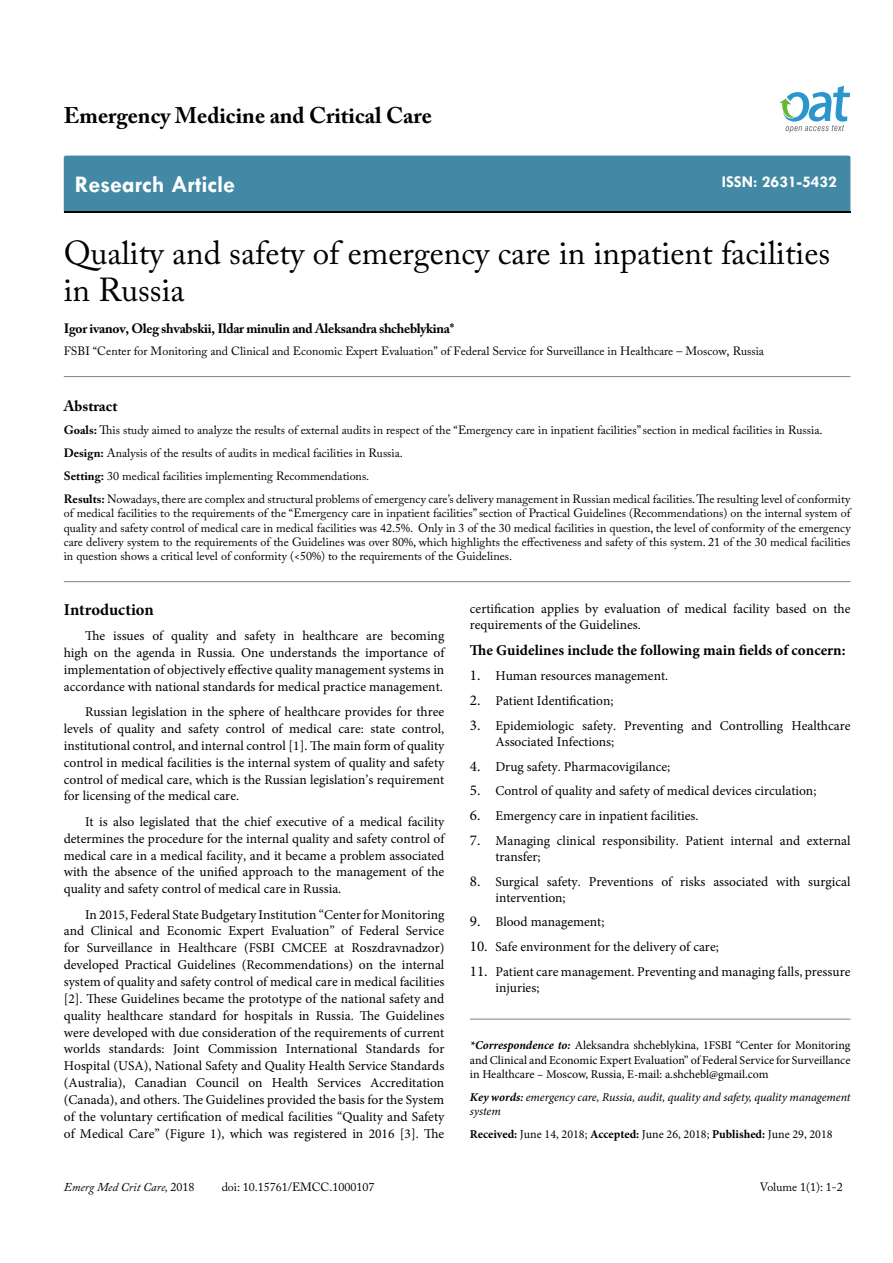
<style>
.page{position:relative;width:893px;height:1263px;background:#fff}
.page>*{position:absolute;margin:0;border:0;box-sizing:border-box;transform-origin:0 0}
.t1{font:33px/37.5px "Adobe Caslon Pro";color:#000}
.t2{font:700 24px "Tw Cen";color:#fff}
.t3{font:700 22.5px "Adobe Caslon Pro";color:#000}
.t4{font:700 16.5px "Tw Cen";color:#fff}
.t5{font:700 16.5px "Minion Pro";letter-spacing:-.005em;color:#000}
.t6{font:700 15px "Minion Pro";color:#000}
.t7{font:700 15px "Adobe Caslon Pro";color:#000}
.t8{font:13.5px/16.8px "Minion Pro";color:#000}
.t9{font:700 13.5px "Adobe Caslon Pro";letter-spacing:-.02em;color:#000}
.t10{font:12px/23px "Adobe Caslon Pro";color:#000}
.t11{font:12px/14.4px "Minion Pro";color:#000;text-align:justify}
.t12{font:italic 12px/14.4px "Minion Pro";letter-spacing:-.005em;color:#000}
.t13{font:italic 12px "Adobe Caslon Pro";color:#000}
.s1{font-weight:700}
.s2{font-size:15px}
.s3{font-weight:700;font-style:italic}
.s4{font-weight:600}
.s5{font-style:normal}
</style>
<div class="page">
<div style="left:64px;top:156px;width:786px;height:56px;background:#4389a5"></div>
<svg style="left:779px;top:86px;width:71px;height:47px"></svg>
<hr style="left:64px;top:581px;width:786px;height:1px;background:#808285">
<hr style="left:64px;top:376px;width:786px;height:1px;background:#808285">
<hr style="left:470px;top:1019px;width:380px;height:1px;background:#808285">
<h3 class="t3" style="left:64px;top:102px;width:369px">Emergency Medicine and Critical Care</h3>
<h2 class="t2" style="left:75px;top:170px;width:162px">Research Article</h2>
<p class="t4" style="left:722px;top:172px;width:117px">ISSN: 2631-5432</p>
<h1 class="t1" style="left:64px;top:233px;width:768px">Quality and safety of emergency care in inpatient facilities in Russia</h1>
<p class="t9" style="left:64px;top:320px;width:392px">Igor ivanov, Oleg shvabskii, Ildar minulin and Aleksandra shcheblykina*</p>
<p class="t10" style="left:64px;top:340px;width:702px">FSBI “Center for Monitoring and Clinical and Economic Expert Evaluation” of Federal Service for Surveillance in Healthcare – Moscow, Russia</p>
<p class="t7" style="left:64px;top:397px;width:55px">Abstract</p>
<p class="t10" style="left:64px;top:418px;width:788px"><span class="s1">Goals:</span> This study aimed to analyze the results of external audits in respect of the “Emergency care in inpatient facilities” section in medical facilities in Russia.<br><span class="s1">Design:</span> Analysis of the results of audits in medical facilities in Russia.<br><span class="s1">Setting:</span> 30 medical facilities implementing Recommendations.<br><span class="s1">Results:</span> Nowadays, there are complex and structural problems of emergency care’s delivery management in Russian medical facilities. The resulting level of conformity</p>
<p class="t10" style="left:64px;top:506px;width:788px;line-height:14.4px;text-align:justify">of medical facilities to the requirements of the “Emergency care in inpatient facilities” section of Practical Guidelines (Recommendations) on the internal system of quality and safety control of medical care in medical facilities was 42.5%. Only in 3 of the 30 medical facilities in question, the level of conformity of the emergency care delivery system to the requirements of the Guidelines was over 80%, which highlights the effectiveness and safety of this system. 21 of the 30 medical facilities in question shows a critical level of conformity (&lt;50%) to the requirements of the Guidelines.</p>
<p class="t5" style="left:64px;top:598px;width:91px">Introduction</p>
<p class="t8" style="left:64px;top:628px;width:382px;text-align:justify;text-indent:21px">The issues of quality and safety in healthcare are becoming high on the agenda in Russia. One understands the importance of implementation of objectively effective quality management systems in accordance with national standards for medical practice management.</p>
<p class="t8" style="left:64px;top:703px;width:382px;text-align:justify;text-indent:21px">Russian legislation in the sphere of healthcare provides for three levels of quality and safety control of medical care: state control, institutional control, and internal control [1]. The main form of quality control in medical facilities is the internal system of quality and safety control of medical care, which is the Russian legislation’s requirement for licensing of the medical care.</p>
<p class="t8" style="left:64px;top:813px;width:382px;text-align:justify;text-indent:21px">It is also legislated that the chief executive of a medical facility determines the procedure for the internal quality and safety control of medical care in a medical facility, and it became a problem associated with the absence of the unified approach to the management of the quality and safety control of medical care in Russia.</p>
<p class="t8" style="left:64px;top:906px;width:382px;text-align:justify;text-indent:21px">In 2015, Federal State Budgetary Institution “Center for Monitoring and Clinical and Economic Expert Evaluation” of Federal Service for Surveillance in Healthcare (FSBI CMCEE at Roszdravnadzor) developed Practical Guidelines (Recommendations) on the internal system of quality and safety control of medical care in medical facilities [2]. These Guidelines became the prototype of the national safety and quality healthcare standard for hospitals in Russia. The Guidelines were developed with due consideration of the requirements of current worlds standards: Joint Commission International Standards for Hospital (USA), National Safety and Quality Health Service Standards (Australia), Canadian Council on Health Services Accreditation (Canada), and others. The Guidelines provided the basis for the System of the voluntary certification of medical facilities “Quality and Safety of Medical Care” (Figure 1), which was registered in 2016 [3]. The</p>
<p class="t8" style="left:470px;top:600px;width:382px;line-height:16.2px">certification applies by evaluation of medical facility based on the requirements of the Guidelines.</p>
<p class="t6" style="left:470px;top:640px;width:377px">The Guidelines include the following main fields of concern:</p>
<p class="t8" style="left:470px;top:667px;width:200px"><span class="s2">1.</span> Human resources management.</p>
<p class="t8" style="left:470px;top:692px;width:145px"><span class="s2">2.</span> Patient Identification;</p>
<p class="t8" style="left:495px;top:717px;width:357px;line-height:16.2px;text-indent:-26px"><span class="s2">3.</span> Epidemiologic safety. Preventing and Controlling Healthcare<br>Associated Infections;</p>
<p class="t8" style="left:470px;top:758px;width:202px"><span class="s2">4.</span> Drug safety. Pharmacovigilance;</p>
<p class="t8" style="left:470px;top:782px;width:348px"><span class="s2">5.</span> Control of quality and safety of medical devices circulation;</p>
<p class="t8" style="left:470px;top:807px;width:230px"><span class="s2">6.</span> Emergency care in inpatient facilities.</p>
<p class="t8" style="left:495px;top:832px;width:357px;line-height:16.2px;text-indent:-26px"><span class="s2">7.</span> Managing clinical responsibility. Patient internal and external transfer;</p>
<p class="t8" style="left:495px;top:873px;width:357px;line-height:16.2px;text-indent:-26px"><span class="s2">8.</span> Surgical safety. Preventions of risks associated with surgical intervention;</p>
<p class="t8" style="left:470px;top:914px;width:136px"><span class="s2">9.</span> Blood management;</p>
<p class="t8" style="left:470px;top:938px;width:250px"><span class="s2">10.</span> Safe environment for the delivery of care;</p>
<p class="t8" style="left:495px;top:963px;width:357px;line-height:16.2px;text-indent:-26px"><span class="s2">11.</span> Patient care management. Preventing and managing falls, pressure injuries;</p>
<p class="t11" style="left:470px;top:1038px;width:382px"><span class="s3">*Correspondence to:</span> Aleksandra shcheblykina, 1FSBI “Center for Monitoring and Clinical and Economic Expert Evaluation” of Federal Service for Surveillance in Healthcare – Moscow, Russia, E-mail: a.shchebl@gmail.com</p>
<p class="t12" style="left:470px;top:1090px;width:382px"><span class="s1">Key words</span><span class="s4">:</span> emergency care, Russia, audit, quality and safety, quality management system</p>
<p class="t11" style="left:470px;top:1127px;width:364px"><span class="s1">Received:</span> June 14, 2018; <span class="s1">Accepted:</span> June 26, 2018; <span class="s1">Published:</span> June 29, 2018</p>
<p class="t13" style="left:64px;top:1180px;width:132px">Emerg Med Crit Care, <span class="s5">2018</span></p>
<p class="t10" style="left:222px;top:1176px;width:154px">doi: 10.15761/EMCC.1000107</p>
<p class="t10" style="left:760px;top:1176px;width:84px">Volume 1(1): 1-2</p>
</div>
